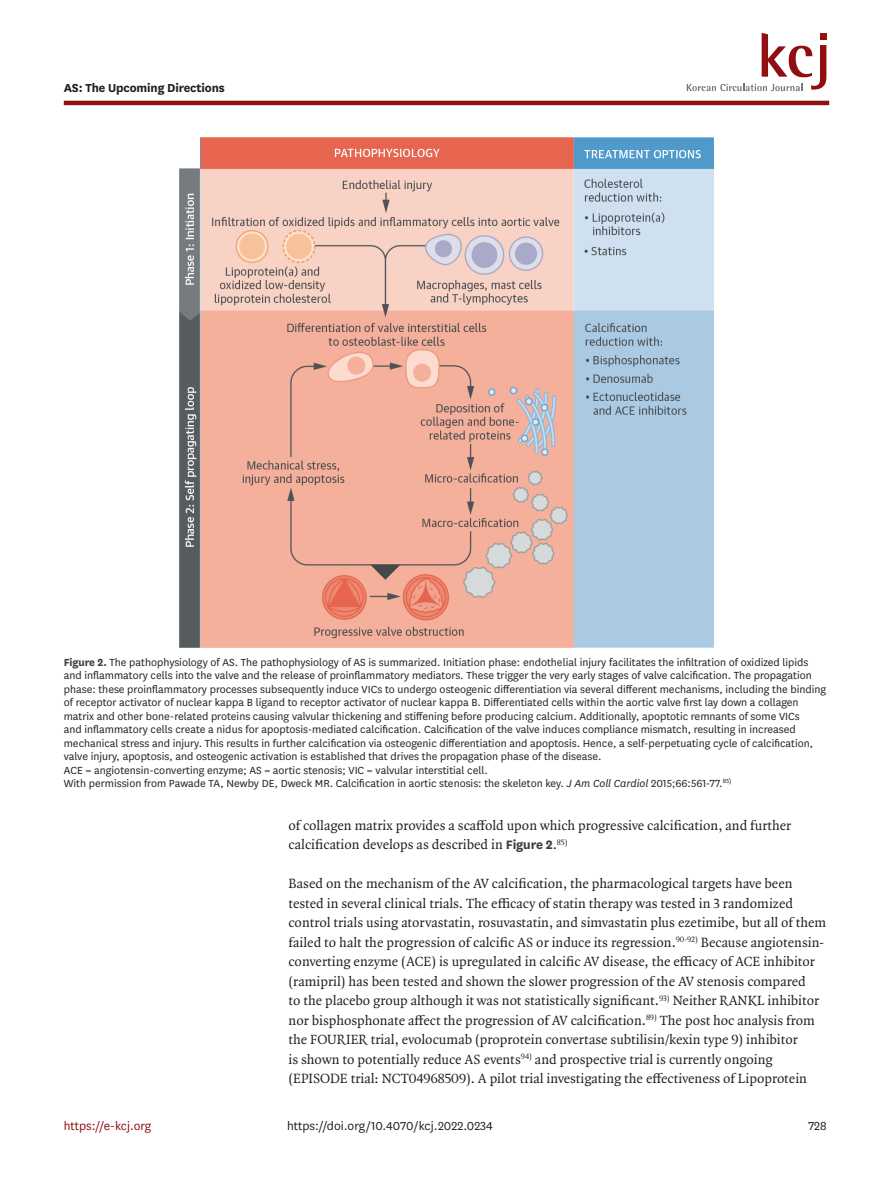
<style>
.page{position:relative;width:893px;height:1191px;background:#fff}
.page>*{position:absolute;margin:0;border:0;box-sizing:border-box;transform-origin:0 0}
.body_p{font:14.25px/19.5px "Quadraat OT";color:#231f20}
.body_p_first{font:14.25px/19.5px "Quadraat OT";color:#231f20}
.t1{font:13.5px "National";color:#231f20}
.t2{font:700 13.5px "National";letter-spacing:-.01em;color:#231f20}
.t3{font:13.5px "National";color:#900f13}
.fig_caption{font:12px/13.5px "National";color:#231f20}
.s1{font-weight:700;color:#3e3e3f}
.s2{font-style:italic}
.s3{font-family:"National";font-weight:700;color:#3e3e3f}
</style>
<div class="page">
<hr style="left:64px;top:101px;width:765px;height:4px;background:#900f13">
<div style="left:820px;top:34px;width:7px;height:6px;background:#900f13"></div>
<svg style="left:687px;top:33px;width:139px;height:58px"></svg>
<img style="left:179px;top:137px;width:535px;height:511px">
<p class="t2" style="left:64px;top:78px;width:163px">AS: The Upcoming Directions</p>
<p class="fig_caption" style="left:64px;top:654px;width:764px"><span class="s1">Figure 2.</span> The pathophysiology of AS. The pathophysiology of AS is summarized. Initiation phase: endothelial injury facilitates the infiltration of oxidized lipids and inflammatory cells into the valve and the release of proinflammatory mediators. These trigger the very early stages of valve calcification. The propagation phase: these proinflammatory processes subsequently induce VICs to undergo osteogenic differentiation via several different mechanisms, including the binding of receptor activator of nuclear kappa B ligand to receptor activator of nuclear kappa B. Differentiated cells within the aortic valve first lay down a collagen matrix and other bone-related proteins causing valvular thickening and stiffening before producing calcium. Additionally, apoptotic remnants of some VICs<br>and inflammatory cells create a nidus for apoptosis-mediated calcification. Calcification of the valve induces compliance mismatch, resulting in increased mechanical stress and injury. This results in further calcification via osteogenic differentiation and apoptosis. Hence, a self-perpetuating cycle of calcification, valve injury, apoptosis, and osteogenic activation is established that drives the propagation phase of the disease.<br>ACE = angiotensin-converting enzyme; AS = aortic stenosis; VIC = valvular interstitial cell.<br>With permission from Pawade TA, Newby DE, Dweck MR. Calcification in aortic stenosis: the skeleton key. <span class="s2">J Am Coll Cardiol</span> 2015;66:561-77.<sup>85)</sup></p>
<p class="body_p_first" style="left:289px;top:815px;width:504px">of collagen matrix provides a scaffold upon which progressive calcification, and further calcification develops as described in <span class="s3">Figure 2</span>.<sup>85)</sup></p>
<p class="body_p" style="left:289px;top:874px;width:539px">Based on the mechanism of the AV calcification, the pharmacological targets have been tested in several clinical trials. The efficacy of statin therapy was tested in 3 randomized control trials using atorvastatin, rosuvastatin, and simvastatin plus ezetimibe, but all of them failed to halt the progression of calcific AS or induce its regression.<sup>90-92)</sup> Because angiotensin&shy;converting enzyme (ACE) is upregulated in calcific AV disease, the efficacy of ACE inhibitor (ramipril) has been tested and shown the slower progression of the AV stenosis compared<br>to the placebo group although it was not statistically significant.<sup>93)</sup> Neither RANKL inhibitor nor bisphosphonate affect the progression of AV calcification.<sup>89)</sup> The post hoc analysis from the FOURIER trial, evolocumab (proprotein convertase subtilisin/kexin type 9) inhibitor<br>is shown to potentially reduce AS events<sup>94)</sup> and prospective trial is currently ongoing (EPISODE trial: NCT04968509). A pilot trial investigating the effectiveness of Lipoprotein</p>
<p class="t1" style="left:287px;top:1116px;width:207px">https://doi.org/10.4070/kcj.2022.0234</p>
<p class="t3" style="left:64px;top:1116px;width:89px">https://e-kcj.org</p>
<p class="t1" style="left:808px;top:1116px;width:20px">728</p>
</div>
